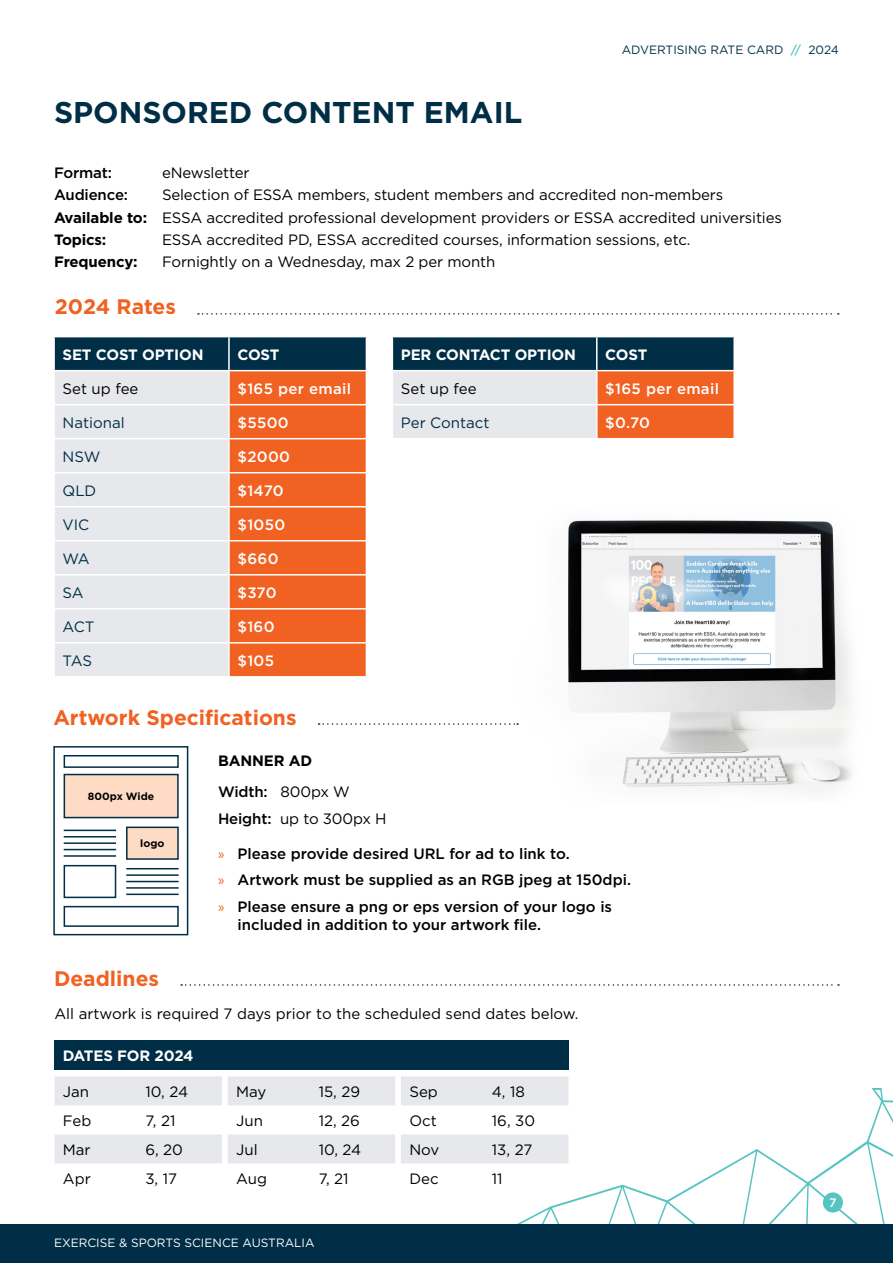
<style>
.page{position:relative;width:893px;height:1263px;background:#fff}
.page>*{position:absolute;margin:0;border:0;box-sizing:border-box;transform-origin:0 0}
.t1{font:700 30px "Gotham";color:#002e46}
.t2{font:700 21px "Gotham";color:#f16122}
.t3{font:15px/22.4px "Gotham";letter-spacing:-.01em;color:#000}
.t4{font:500 15px/26.5px "Gotham";color:#000}
.t5{font:500 15px "Gotham";letter-spacing:.02em;color:#fff}
.t6{font:700 15px "Gotham";letter-spacing:-.01em;color:#fff}
.t7{font:15px "Gotham";color:#002e46}
.t8{font:700 15px/30.8px "Gotham";letter-spacing:-.01em;color:#000}
.t9{font:500 12.3px "Gotham";color:#fff}
.t10{font:12px "Gotham";color:#fff}
.t11{font:12px "Gotham";color:#002e46}
.t12{font:700 10.5px "Gotham";color:#000}
.s1{font-weight:500;color:#56c4c2}
.s2{font-weight:700}
.s3{font-weight:500}
.s4{font-weight:400}
.s5{font-family:"Myriad Pro";font-weight:400;color:#f16122}
</style>
<div class="page">
<img style="left:518px;top:520px;width:334px;height:270px">
<svg style="left:487px;top:1088px;width:406px;height:136px"></svg>
<div style="left:0;top:1224px;width:893px;height:39px;background:#002e46"></div>
<div style="left:823px;top:1192px;width:20px;height:20px;background:#56c4c2;border-radius:50%"></div>
<svg style="left:319px;top:723px;width:199px;height:2px"></svg>
<div style="left:53px;top:746px;width:135px;height:189px;border:2px solid #002e46"></div>
<hr style="left:64px;top:855px;width:52px;height:2px;background:#002e46">
<hr style="left:126px;top:893px;width:53px;height:2px;background:#002e46">
<hr style="left:64px;top:849px;width:52px;height:1px;background:#002e46">
<hr style="left:126px;top:887px;width:53px;height:2px;background:#002e46">
<hr style="left:64px;top:842px;width:52px;height:2px;background:#002e46">
<hr style="left:126px;top:881px;width:53px;height:1px;background:#002e46">
<hr style="left:64px;top:836px;width:52px;height:1px;background:#002e46">
<hr style="left:126px;top:874px;width:53px;height:2px;background:#002e46">
<hr style="left:64px;top:830px;width:52px;height:1px;background:#002e46">
<hr style="left:126px;top:868px;width:53px;height:1px;background:#002e46">
<div style="left:64px;top:774px;width:114px;height:43px;background:#fddbc5"></div>
<div style="left:64px;top:774px;width:115px;height:44px;border:2px solid #002e46"></div>
<div style="left:64px;top:865px;width:52px;height:33px;border:2px solid #002e46"></div>
<div style="left:64px;top:906px;width:115px;height:21px;border:2px solid #002e46"></div>
<div style="left:64px;top:755px;width:115px;height:13px;border:2px solid #002e46"></div>
<div style="left:127px;top:827px;width:51px;height:32px;background:#fddbc5"></div>
<div style="left:126px;top:826px;width:53px;height:34px;border:2px solid #002e46"></div>
<svg style="left:198px;top:313px;width:641px;height:2px"></svg>
<svg style="left:55px;top:337px;width:311px;height:339px;background:#d4a18d"></svg>
<hr style="left:228px;top:337px;width:2px;height:33px;background:#fff">
<hr style="left:53px;top:370px;width:176px;height:1px;background:#fff">
<hr style="left:229px;top:370px;width:138px;height:1px;background:#fff">
<hr style="left:228px;top:371px;width:2px;height:33px;background:#fff">
<hr style="left:228px;top:405px;width:2px;height:33px;background:#fff">
<hr style="left:228px;top:439px;width:2px;height:33px;background:#fff">
<hr style="left:228px;top:473px;width:2px;height:33px;background:#fff">
<hr style="left:228px;top:507px;width:2px;height:33px;background:#fff">
<hr style="left:228px;top:541px;width:2px;height:33px;background:#fff">
<hr style="left:228px;top:575px;width:2px;height:33px;background:#fff">
<hr style="left:228px;top:609px;width:2px;height:33px;background:#fff">
<hr style="left:228px;top:643px;width:2px;height:33px;background:#fff">
<hr style="left:53px;top:404px;width:176px;height:1px;background:#fff">
<hr style="left:229px;top:404px;width:138px;height:1px;background:#fff">
<hr style="left:53px;top:438px;width:176px;height:1px;background:#fff">
<hr style="left:229px;top:438px;width:138px;height:1px;background:#fff">
<hr style="left:53px;top:472px;width:176px;height:1px;background:#fff">
<hr style="left:229px;top:472px;width:138px;height:1px;background:#fff">
<hr style="left:53px;top:506px;width:176px;height:1px;background:#fff">
<hr style="left:229px;top:506px;width:138px;height:1px;background:#fff">
<hr style="left:53px;top:540px;width:176px;height:1px;background:#fff">
<hr style="left:229px;top:540px;width:138px;height:1px;background:#fff">
<hr style="left:53px;top:574px;width:176px;height:1px;background:#fff">
<hr style="left:229px;top:574px;width:138px;height:1px;background:#fff">
<hr style="left:53px;top:608px;width:176px;height:1px;background:#fff">
<hr style="left:229px;top:608px;width:138px;height:1px;background:#fff">
<hr style="left:53px;top:642px;width:176px;height:1px;background:#fff">
<hr style="left:229px;top:642px;width:138px;height:1px;background:#fff">
<svg style="left:393px;top:337px;width:340px;height:101px;background:#9e8780"></svg>
<hr style="left:596px;top:337px;width:1px;height:33px;background:#fff">
<hr style="left:392px;top:370px;width:205px;height:1px;background:#fff">
<hr style="left:597px;top:370px;width:138px;height:1px;background:#fff">
<hr style="left:596px;top:371px;width:1px;height:33px;background:#fff">
<hr style="left:596px;top:405px;width:1px;height:33px;background:#fff">
<hr style="left:392px;top:404px;width:205px;height:1px;background:#fff">
<hr style="left:597px;top:404px;width:138px;height:1px;background:#fff">
<div style="left:54px;top:1041px;width:514px;height:29px;background:#002e46"></div>
<svg style="left:181px;top:984px;width:658px;height:2px"></svg>
<svg style="left:54px;top:1076px;width:168px;height:87px"></svg>
<svg style="left:228px;top:1076px;width:167px;height:87px"></svg>
<svg style="left:401px;top:1076px;width:167px;height:87px"></svg>
<h1 class="t1" style="left:54px;top:92px;width:470px">SPONSORED CONTENT EMAIL</h1>
<p class="t11" style="left:622px;top:42px;width:219px">ADVERTISING RATE CARD <span class="s1">//</span> 2024</p>
<p class="t4" style="left:54px;top:159px;width:60px">Format:</p>
<p class="t3" style="left:162px;top:161px;width:89px">eNewsletter</p>
<p class="t4" style="left:54px;top:181px;width:76px">Audience:</p>
<p class="t3" style="left:54px;top:183px;width:729px;text-indent:108px">Selection of ESSA members, student members and accredited non-members<br><span class="s2">Available to:</span> ESSA accredited professional development providers or ESSA accredited universities<br><span class="s2">Topics:</span></p>
<p class="t3" style="left:162px;top:228px;width:530px">ESSA accredited PD, ESSA accredited courses, information sessions, etc.</p>
<p class="t8" style="left:54px;top:246px;width:85px">Frequency:</p>
<p class="t3" style="left:162px;top:250px;width:335px">Fornightly on a Wednesday, max 2 per month</p>
<h2 class="t2" style="left:55px;top:293px;width:123px">2024 Rates</h2>
<p class="t6" style="left:63px;top:344px;width:142px">SET COST OPTION</p>
<p class="t6" style="left:237px;top:344px;width:44px">COST</p>
<p class="t3" style="left:63px;top:377px;width:77px">Set up fee</p>
<p class="t5" style="left:237px;top:379px;width:115px">$165 per email</p>
<p class="t7" style="left:63px;top:413px;width:64px">National</p>
<p class="t5" style="left:237px;top:413px;width:53px">$5500</p>
<p class="t7" style="left:63px;top:447px;width:39px">NSW</p>
<p class="t5" style="left:237px;top:447px;width:54px">$2000</p>
<p class="t7" style="left:63px;top:481px;width:35px">QLD</p>
<p class="t5" style="left:237px;top:481px;width:48px">$1470</p>
<p class="t7" style="left:63px;top:515px;width:28px">VIC</p>
<p class="t5" style="left:237px;top:515px;width:49px">$1050</p>
<p class="t7" style="left:63px;top:549px;width:29px">WA</p>
<p class="t5" style="left:237px;top:549px;width:43px">$660</p>
<p class="t7" style="left:63px;top:583px;width:23px">SA</p>
<p class="t5" style="left:237px;top:583px;width:41px">$370</p>
<p class="t7" style="left:63px;top:617px;width:34px">ACT</p>
<p class="t5" style="left:237px;top:617px;width:39px">$160</p>
<p class="t7" style="left:63px;top:651px;width:31px">TAS</p>
<p class="t5" style="left:237px;top:651px;width:38px">$105</p>
<h2 class="t2" style="left:53px;top:703px;width:245px">Artwork Specifications</h2>
<p class="t6" style="left:401px;top:344px;width:177px">PER CONTACT OPTION</p>
<p class="t6" style="left:605px;top:344px;width:44px">COST</p>
<p class="t3" style="left:401px;top:377px;width:77px">Set up fee</p>
<p class="t5" style="left:605px;top:379px;width:115px">$165 per email</p>
<p class="t7" style="left:401px;top:413px;width:90px">Per Contact</p>
<p class="t5" style="left:605px;top:413px;width:46px">$0.70</p>
<p class="t12" style="left:88px;top:789px;width:68px">800px Wide</p>
<p class="t12" style="left:140px;top:837px;width:26px">logo</p>
<h2 class="t2" style="left:54px;top:964px;width:107px">Deadlines</h2>
<p class="t8" style="left:218px;top:745px;width:133px">BANNER AD<br><span class="s3">Width:</span> <span class="s4">800px W</span></p>
<p class="t3" style="left:218px;top:807px;width:170px"><span class="s3">Height:</span> up to 300px H</p>
<p class="t4" style="left:218px;top:840px;width:414px"><span class="s5">»</span> Please provide desired URL for ad to link to.<br><span class="s5">»</span> Artwork must be supplied as an RGB jpeg at 150dpi. <span class="s5">»</span> Please ensure a png or eps version of your logo is</p>
<p class="t4" style="left:237px;top:911px;width:305px">included in addition to your artwork file.</p>
<p class="t3" style="left:54px;top:1002px;width:526px">All artwork is required 7 days prior to the scheduled send dates below.</p>
<p class="t6" style="left:63px;top:1046px;width:132px">DATES FOR 2024</p>
<p class="t3" style="left:63px;top:1080px;width:28px">Jan</p>
<p class="t3" style="left:145px;top:1080px;width:44px">10, 24</p>
<p class="t3" style="left:63px;top:1109px;width:30px">Feb</p>
<p class="t3" style="left:145px;top:1109px;width:31px">7, 21</p>
<p class="t3" style="left:63px;top:1138px;width:29px">Mar</p>
<p class="t3" style="left:145px;top:1138px;width:39px">6, 20</p>
<p class="t3" style="left:63px;top:1167px;width:29px">Apr</p>
<p class="t3" style="left:145px;top:1167px;width:33px">3, 17</p>
<p class="t3" style="left:236px;top:1080px;width:32px">May</p>
<p class="t3" style="left:319px;top:1080px;width:43px">15, 29</p>
<p class="t3" style="left:236px;top:1109px;width:28px">Jun</p>
<p class="t3" style="left:319px;top:1109px;width:43px">12, 26</p>
<p class="t3" style="left:236px;top:1138px;width:23px">Jul</p>
<p class="t3" style="left:319px;top:1138px;width:44px">10, 24</p>
<p class="t3" style="left:236px;top:1167px;width:32px">Aug</p>
<p class="t3" style="left:319px;top:1167px;width:31px">7, 21</p>
<p class="t10" style="left:54px;top:1235px;width:262px">EXERCISE &amp; SPORTS SCIENCE AUSTRALIA</p>
<p class="t3" style="left:409px;top:1080px;width:30px">Sep</p>
<p class="t3" style="left:492px;top:1080px;width:35px">4, 18</p>
<p class="t3" style="left:409px;top:1109px;width:29px">Oct</p>
<p class="t3" style="left:492px;top:1109px;width:45px">16, 30</p>
<p class="t3" style="left:409px;top:1138px;width:31px">Nov</p>
<p class="t3" style="left:492px;top:1138px;width:42px">13, 27</p>
<p class="t3" style="left:409px;top:1167px;width:31px">Dec</p>
<p class="t3" style="left:492px;top:1167px;width:12px">11</p>
<p class="t9" style="left:829px;top:1194px;width:9px">7</p>
</div>
